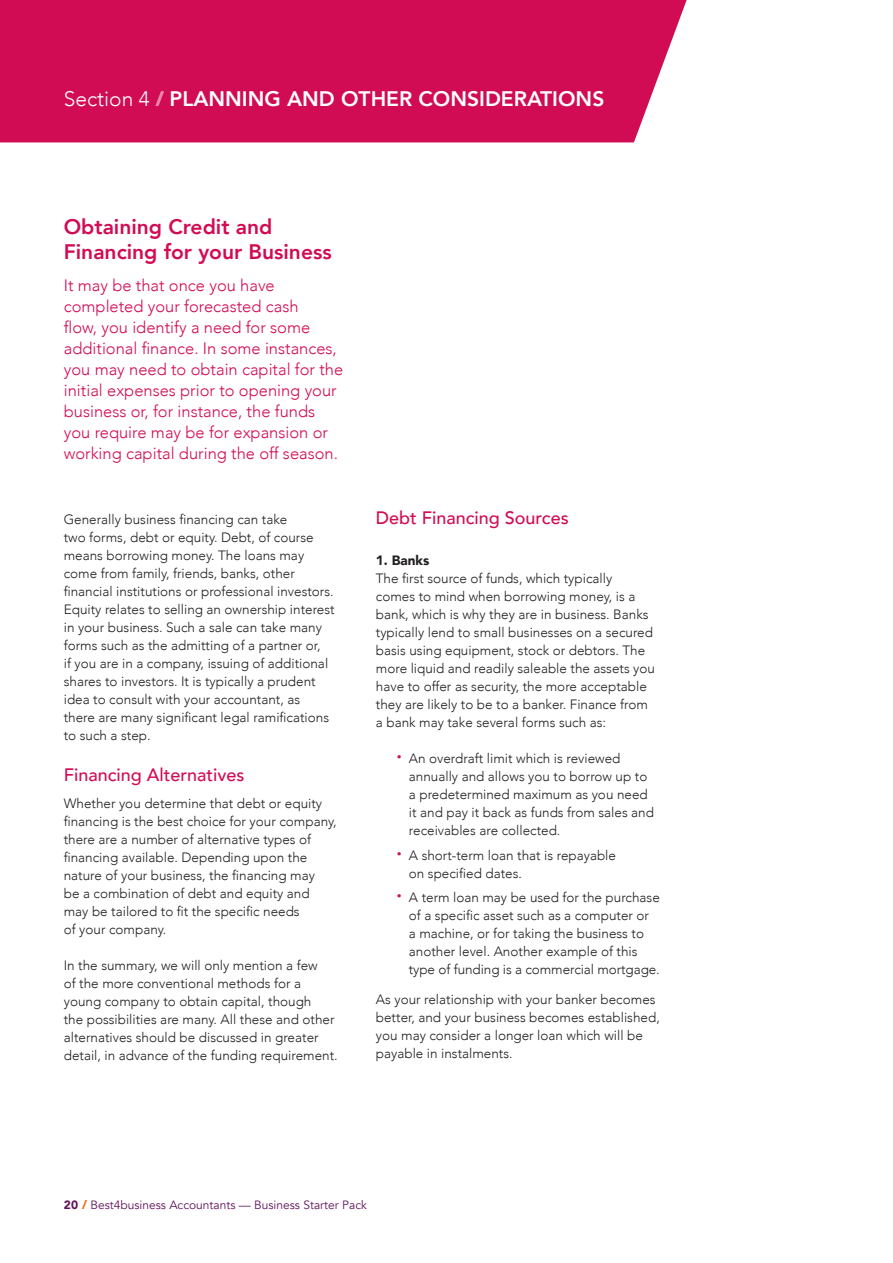
<style>
.page{position:relative;width:893px;height:1263px;background:#fff}
.page>*{position:absolute;margin:0;border:0;box-sizing:border-box;transform-origin:0 0}
.t1{font:800 21px/25.2px "Avenir";color:#d20c54}
.t2{font:800 21px "Avenir";color:#fff}
.t3{font:500 18px "Avenir";color:#d20c54}
.t4{font:300 16.5px/21px "Avenir";color:#d20c54}
.t5{font:300 13.5px/18px "Avenir";color:#231f20}
.t6{font:900 13.5px "Avenir";color:#231f20}
.t7{font:12px "Avenir";color:#62155c}
.s1{font-weight:300}
.s2{font-weight:800;font-size:21px;color:#d20c54}
.s3{font-weight:900}
</style>
<div class="page">
<svg style="left:82px;top:1200px;width:5px;height:9px"></svg>
<div style="left:0;top:0;width:687px;height:142px;background:#d20c54"></div>
<svg style="left:155px;top:91px;width:9px;height:15px"></svg>
<p class="t2" style="left:64px;top:82px;width:542px"><span class="s1">Section 4</span> PLANNING AND OTHER CONSIDERATIONS</p>
<p class="t1" style="left:64px;top:214px;width:269px">Obtaining Credit and<br>Financing for your Business</p>
<p class="t4" style="left:64px;top:275px;width:281px">It may be that once you have completed your forecasted cash<br>flow, you identify a need for some additional finance. In some instances, you may need to obtain capital for the initial expenses prior to opening your business or, for instance, the funds you require may be for expansion or working capital during the off season.</p>
<p class="t5" style="left:64px;top:510px;width:225px">Generally business financing can take</p>
<p class="t5" style="left:64px;top:528px;width:251px">two forms, debt or equity. Debt, of course means borrowing money. The loans may</p>
<p class="t5" style="left:64px;top:564px;width:233px">come from family, friends, banks, other</p>
<p class="t5" style="left:64px;top:582px;width:272px">financial institutions or professional investors.<br>Equity relates to selling an ownership interest in your business. Such a sale can take many forms such as the admitting of a partner or,<br>if you are in a company, issuing of additional shares to investors. It is typically a prudent</p>
<p class="t5" style="left:64px;top:690px;width:238px">idea to consult with your accountant, as</p>
<p class="t5" style="left:64px;top:708px;width:267px">there are many significant legal ramifications</p>
<p class="t5" style="left:64px;top:726px;width:88px">to such a step.</p>
<p class="t3" style="left:64px;top:759px;width:182px">Financing Alternatives</p>
<p class="t5" style="left:64px;top:794px;width:274px">Whether you determine that debt or equity financing is the best choice for your company, there are a number of alternative types of financing available. Depending upon the nature of your business, the financing may</p>
<p class="t5" style="left:64px;top:884px;width:247px">be a combination of debt and equity and</p>
<p class="t5" style="left:64px;top:902px;width:237px">may be tailored to fit the specific needs</p>
<p class="t5" style="left:64px;top:920px;width:104px">of your company.</p>
<p class="t5" style="left:64px;top:956px;width:275px">In the summary, we will only mention a few<br>of the more conventional methods for a young company to obtain capital, though<br>the possibilities are many. All these and other alternatives should be discussed in greater detail, in advance of the funding requirement.</p>
<p class="t3" style="left:376px;top:502px;width:194px">Debt Financing Sources</p>
<p class="t6" style="left:376px;top:549px;width:55px">1. Banks</p>
<p class="t5" style="left:376px;top:569px;width:281px">The first source of funds, which typically<br>comes to mind when borrowing money, is a bank, which is why they are in business. Banks typically lend to small businesses on a secured basis using equipment, stock or debtors. The more liquid and readily saleable the assets you have to offer as security, the more acceptable they are likely to be to a banker. Finance from a bank may take several forms such as:</p>
<p class="t5" style="left:409px;top:749px;width:247px;text-indent:-13px"><span class="s2">·</span> An overdraft limit which is reviewed annually and allows you to borrow up to a predetermined maximum as you need it and pay it back as funds from sales and receivables are collected.</p>
<p class="t5" style="left:409px;top:846px;width:209px;text-indent:-13px"><span class="s2">·</span> A short-term loan that is repayable on specified dates.</p>
<p class="t5" style="left:409px;top:888px;width:252px;text-indent:-13px"><span class="s2">·</span> A term loan may be used for the purchase of a specific asset such as a computer or<br>a machine, or for taking the business to another level. Another example of this type of funding is a commercial mortgage.</p>
<p class="t5" style="left:376px;top:991px;width:285px">As your relationship with your banker becomes better, and your business becomes established, you may consider a longer loan which will be payable in instalments.</p>
<p class="t7" style="left:64px;top:1198px;width:305px"><span class="s3">20</span> Best4business Accountants — Business Starter Pack</p>
</div>
